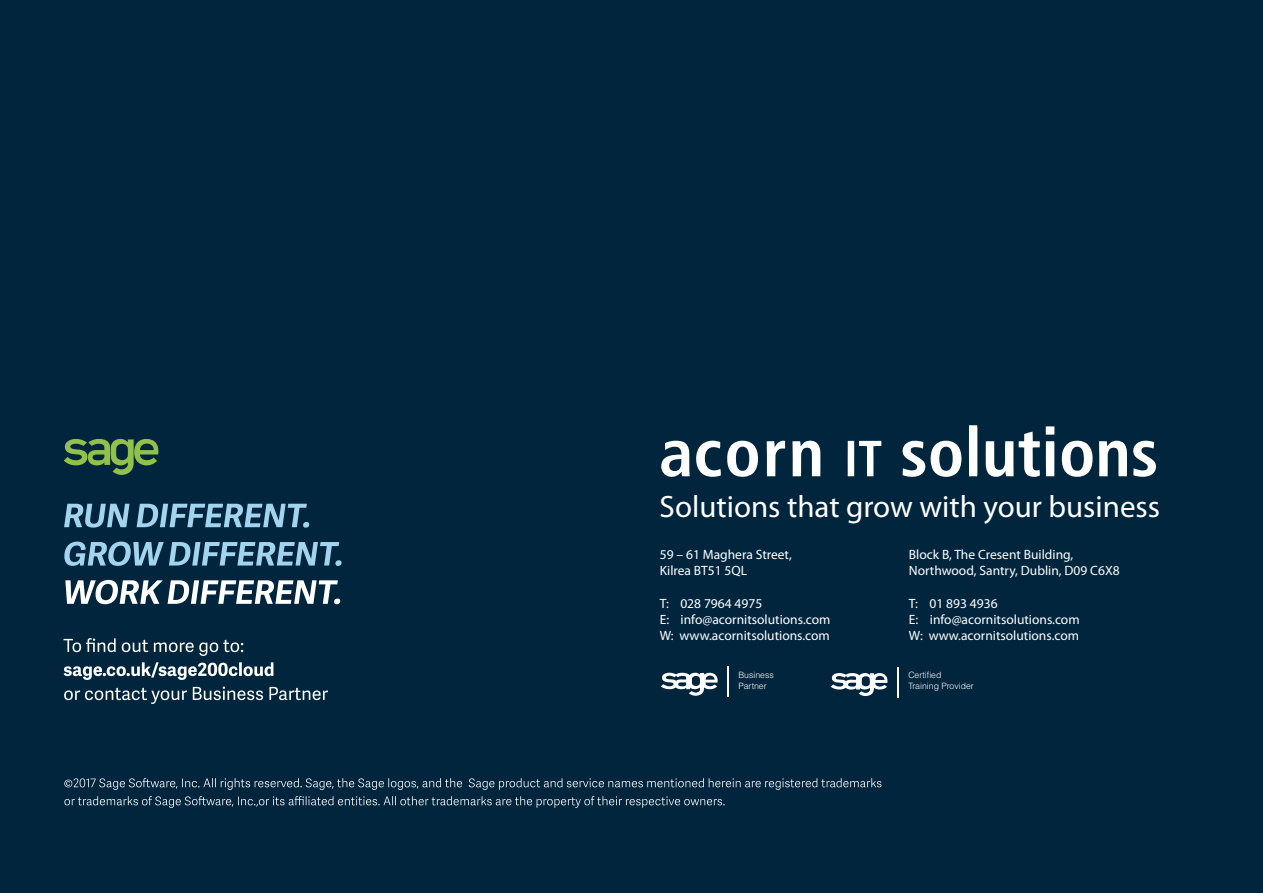
<style>
.page{position:relative;width:1263px;height:893px;background:#00253d}
.page>*{position:absolute;margin:0;border:0;box-sizing:border-box;transform-origin:0 0}
.t1{font:31.05px "Myriad Pro";color:#fff}
.t2{font:13.5px/16.2px "Myriad Pro";color:#fff}
.t3{font:300 8.7px "Helvetica LT Std";color:#fff}
</style>
<div class="page">
<svg style="left:64px;top:778px;width:817px;height:12px"></svg>
<svg style="left:64px;top:796px;width:661px;height:12px"></svg>
<svg style="left:64px;top:638px;width:179px;height:18px"></svg>
<svg style="left:64px;top:662px;width:209px;height:18px"></svg>
<svg style="left:64px;top:686px;width:264px;height:18px"></svg>
<svg style="left:64px;top:439px;width:95px;height:36px"></svg>
<svg style="left:64px;top:504px;width:245px;height:24px"></svg>
<svg style="left:64px;top:542px;width:277px;height:24px"></svg>
<svg style="left:65px;top:580px;width:275px;height:24px"></svg>
<div style="left:848px;top:441px;width:6px;height:35px;background:#fff"></div>
<svg style="left:859px;top:441px;width:22px;height:35px"></svg>
<svg style="left:969px;top:425px;width:8px;height:51px"></svg>
<div style="left:1046px;top:426px;width:8px;height:9px;background:#fff"></div>
<svg style="left:1019px;top:432px;width:21px;height:45px"></svg>
<svg style="left:661px;top:440px;width:29px;height:37px"></svg>
<svg style="left:727px;top:440px;width:31px;height:37px"></svg>
<svg style="left:767px;top:440px;width:18px;height:36px"></svg>
<svg style="left:792px;top:440px;width:28px;height:36px"></svg>
<svg style="left:1099px;top:440px;width:28px;height:36px"></svg>
<svg style="left:696px;top:441px;width:25px;height:36px"></svg>
<svg style="left:902px;top:440px;width:59px;height:37px"></svg>
<svg style="left:986px;top:441px;width:27px;height:36px"></svg>
<svg style="left:1046px;top:441px;width:8px;height:35px"></svg>
<svg style="left:1061px;top:440px;width:32px;height:37px"></svg>
<svg style="left:1133px;top:440px;width:23px;height:37px"></svg>
<svg style="left:661px;top:673px;width:56px;height:23px"></svg>
<hr style="left:727px;top:666px;width:2px;height:31px;background:#fff">
<svg style="left:830px;top:673px;width:57px;height:23px"></svg>
<hr style="left:897px;top:667px;width:2px;height:30px;background:#fff">
<p class="t1" style="left:660px;top:487px;width:502px">Solutions that grow with your business</p>
<p class="t2" style="left:660px;top:546px;width:134px">59 – 61 Maghera Street,</p>
<p class="t2" style="left:660px;top:563px;width:89px">Kilrea BT51 5QL</p>
<p class="t2" style="left:660px;top:595px;width:104px">T: 028 7964 4975</p>
<p class="t2" style="left:660px;top:611px;width:172px">E: info@acornitsolutions.com</p>
<p class="t2" style="left:660px;top:627px;width:172px">W: www.acornitsolutions.com</p>
<p class="t2" style="left:909px;top:546px;width:212px">Block B, The Cresent Building,<br>Northwood, Santry, Dublin, D09 C6X8</p>
<p class="t2" style="left:909px;top:595px;width:90px">T: 01 893 4936</p>
<p class="t2" style="left:909px;top:611px;width:172px">E: info@acornitsolutions.com</p>
<p class="t2" style="left:909px;top:627px;width:172px">W: www.acornitsolutions.com</p>
<p class="t3" style="left:738px;top:670px;width:37px">Business</p>
<p class="t3" style="left:738px;top:680px;width:30px">Partner</p>
<p class="t3" style="left:908px;top:669px;width:35px">Certified</p>
<p class="t3" style="left:908px;top:680px;width:67px">Training Provider</p>
</div>
